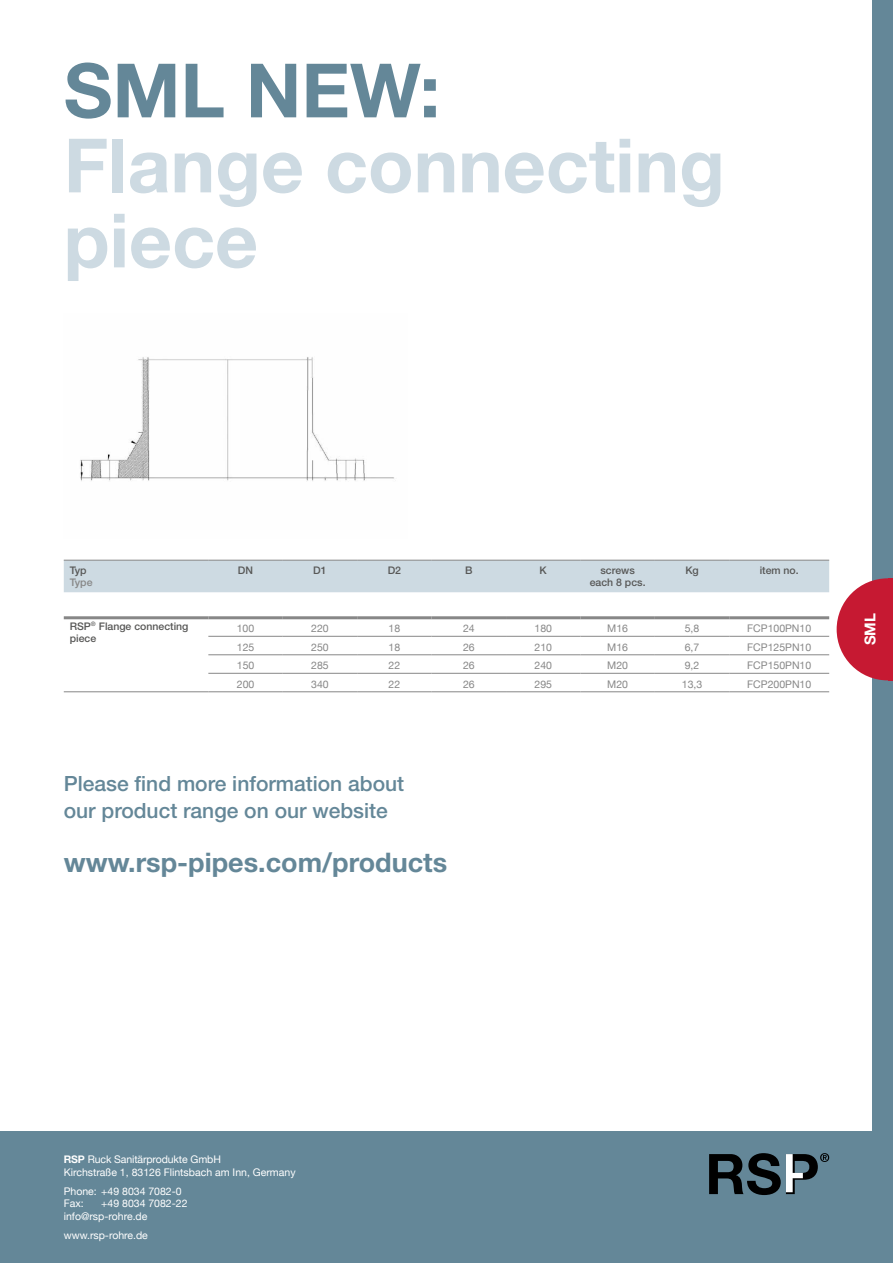
<style>
.page{position:relative;width:893px;height:1263px;background:#fff}
.page>*{position:absolute;margin:0;border:0;box-sizing:border-box;transform-origin:0 0}
.t1{font:700 75px/75px "Helvetica Neue LT Pro";color:#cddae2}
.t2{font:700 75px "Helvetica Neue LT Pro";color:#648798}
.t3{font:700 27px "Helvetica Neue LT Pro";color:#648798}
.t4{font:500 21px/27px "Helvetica Neue LT Pro";color:#648798}
.t5{font:700 15px "Helvetica Neue LT Pro";color:#fff}
.t6{font:10.5px/12.6px "Helvetica Neue";color:#fff}
.t7{font:10.5px "Helvetica Neue";color:#878787}
.t8{font:500 10.5px/12.6px "Helvetica Neue LT Pro";color:#575756;text-align:center}
.t9{font:500 10.5px "Helvetica Neue LT Pro";color:#878787}
.s1{font-family:"Helvetica Neue LT Pro";font-weight:700}
</style>
<div class="page">
<div style="left:0;top:1132px;width:893px;height:131px;background:#648798"></div>
<img style="left:80px;top:357px;width:314px;height:124px">
<svg style="left:709px;top:1153px;width:120px;height:42px"></svg>
<div style="left:64px;top:561px;width:765px;height:31px;background:#cddae2"></div>
<hr style="left:64px;top:560px;width:144px;height:1px;background:#878787">
<hr style="left:208px;top:560px;width:75px;height:1px;background:#878787">
<hr style="left:283px;top:560px;width:74px;height:1px;background:#878787">
<hr style="left:357px;top:560px;width:75px;height:1px;background:#878787">
<hr style="left:432px;top:560px;width:74px;height:1px;background:#878787">
<hr style="left:506px;top:560px;width:74px;height:1px;background:#878787">
<hr style="left:580px;top:560px;width:75px;height:1px;background:#878787">
<hr style="left:655px;top:560px;width:74px;height:1px;background:#878787">
<hr style="left:729px;top:560px;width:100px;height:1px;background:#878787">
<hr style="left:208px;top:636px;width:75px;height:1px;background:#878787">
<hr style="left:283px;top:636px;width:74px;height:1px;background:#878787">
<hr style="left:357px;top:636px;width:75px;height:1px;background:#878787">
<hr style="left:432px;top:636px;width:74px;height:1px;background:#878787">
<hr style="left:506px;top:636px;width:74px;height:1px;background:#878787">
<hr style="left:580px;top:636px;width:75px;height:1px;background:#878787">
<hr style="left:655px;top:636px;width:74px;height:1px;background:#878787">
<hr style="left:729px;top:636px;width:100px;height:1px;background:#878787">
<hr style="left:208px;top:654px;width:75px;height:1px;background:#878787">
<hr style="left:283px;top:654px;width:74px;height:1px;background:#878787">
<hr style="left:357px;top:654px;width:75px;height:1px;background:#878787">
<hr style="left:432px;top:654px;width:74px;height:1px;background:#878787">
<hr style="left:506px;top:654px;width:74px;height:1px;background:#878787">
<hr style="left:580px;top:654px;width:75px;height:1px;background:#878787">
<hr style="left:655px;top:654px;width:74px;height:1px;background:#878787">
<hr style="left:729px;top:654px;width:100px;height:1px;background:#878787">
<hr style="left:208px;top:673px;width:75px;height:1px;background:#878787">
<hr style="left:283px;top:673px;width:74px;height:1px;background:#878787">
<hr style="left:357px;top:673px;width:75px;height:1px;background:#878787">
<hr style="left:432px;top:673px;width:74px;height:1px;background:#878787">
<hr style="left:506px;top:673px;width:74px;height:1px;background:#878787">
<hr style="left:580px;top:673px;width:75px;height:1px;background:#878787">
<hr style="left:655px;top:673px;width:74px;height:1px;background:#878787">
<hr style="left:729px;top:673px;width:100px;height:1px;background:#878787">
<hr style="left:64px;top:691px;width:144px;height:1px;background:#878787">
<hr style="left:208px;top:691px;width:75px;height:1px;background:#878787">
<hr style="left:283px;top:691px;width:74px;height:1px;background:#878787">
<hr style="left:357px;top:691px;width:75px;height:1px;background:#878787">
<hr style="left:432px;top:691px;width:74px;height:1px;background:#878787">
<hr style="left:506px;top:691px;width:74px;height:1px;background:#878787">
<hr style="left:580px;top:691px;width:75px;height:1px;background:#878787">
<hr style="left:655px;top:691px;width:74px;height:1px;background:#878787">
<hr style="left:729px;top:691px;width:100px;height:1px;background:#878787">
<hr style="left:64px;top:616px;width:144px;height:3px;background:#878787">
<hr style="left:208px;top:616px;width:75px;height:3px;background:#878787">
<hr style="left:283px;top:616px;width:74px;height:3px;background:#878787">
<hr style="left:357px;top:616px;width:75px;height:3px;background:#878787">
<hr style="left:432px;top:616px;width:74px;height:3px;background:#878787">
<hr style="left:506px;top:616px;width:74px;height:3px;background:#878787">
<hr style="left:580px;top:616px;width:75px;height:3px;background:#878787">
<hr style="left:655px;top:616px;width:74px;height:3px;background:#878787">
<hr style="left:729px;top:616px;width:100px;height:3px;background:#878787">
<div style="left:872px;top:0;width:21px;height:1263px;background:#648798"></div>
<svg style="left:837px;top:578px;width:51px;height:102px"></svg>
<div style="left:888px;top:578px;width:5px;height:102px;background:#c61932"></div>
<h1 class="t2" style="left:64px;top:44px;width:378px">SML NEW:</h1>
<h1 class="t1" style="left:64px;top:126px;width:663px">Flange connecting piece</h1>
<p class="t8" style="left:70px;top:563px;width:18px">Typ</p>
<p class="t9" style="left:70px;top:576px;width:24px">Type</p>
<p class="t8" style="left:238px;top:563px;width:17px">DN</p>
<p class="t8" style="left:313px;top:563px;width:15px">D1</p>
<p class="t8" style="left:388px;top:563px;width:15px">D2</p>
<p class="t8" style="left:465px;top:563px;width:9px">B</p>
<p class="t8" style="left:540px;top:563px;width:9px">K</p>
<p class="t8" style="left:590px;top:563px;width:57px">screws each 8 pcs.</p>
<p class="t8" style="left:685px;top:563px;width:15px">Kg</p>
<p class="t8" style="left:760px;top:563px;width:41px">item no.</p>
<p class="t8" style="left:70px;top:619px;width:120px;text-align:left">RSP<sup>®</sup> Flange connecting piece</p>
<p class="t7" style="left:237px;top:621px;width:19px">100</p>
<p class="t7" style="left:311px;top:621px;width:19px">220</p>
<p class="t7" style="left:389px;top:621px;width:13px">18</p>
<p class="t7" style="left:463px;top:621px;width:13px">24</p>
<p class="t7" style="left:534px;top:621px;width:19px">180</p>
<p class="t7" style="left:607px;top:621px;width:22px">M16</p>
<p class="t7" style="left:685px;top:621px;width:16px">5,8</p>
<p class="t7" style="left:747px;top:621px;width:65px">FCP100PN10</p>
<p class="t7" style="left:237px;top:639px;width:19px">125</p>
<p class="t7" style="left:311px;top:639px;width:19px">250</p>
<p class="t7" style="left:389px;top:639px;width:13px">18</p>
<p class="t7" style="left:463px;top:639px;width:13px">26</p>
<p class="t7" style="left:534px;top:639px;width:19px">210</p>
<p class="t7" style="left:607px;top:639px;width:22px">M16</p>
<p class="t7" style="left:685px;top:639px;width:16px">6,7</p>
<p class="t7" style="left:747px;top:639px;width:65px">FCP125PN10</p>
<p class="t7" style="left:237px;top:658px;width:19px">150</p>
<p class="t7" style="left:311px;top:658px;width:19px">285</p>
<p class="t7" style="left:389px;top:658px;width:13px">22</p>
<p class="t7" style="left:463px;top:658px;width:13px">26</p>
<p class="t7" style="left:534px;top:658px;width:19px">240</p>
<p class="t7" style="left:607px;top:658px;width:22px">M20</p>
<p class="t7" style="left:685px;top:658px;width:16px">9,2</p>
<p class="t7" style="left:747px;top:658px;width:65px">FCP150PN10</p>
<p class="t7" style="left:237px;top:676px;width:19px">200</p>
<p class="t7" style="left:311px;top:676px;width:19px">340</p>
<p class="t7" style="left:389px;top:676px;width:13px">22</p>
<p class="t7" style="left:463px;top:676px;width:13px">26</p>
<p class="t7" style="left:534px;top:676px;width:19px">295</p>
<p class="t7" style="left:607px;top:676px;width:22px">M20</p>
<p class="t7" style="left:682px;top:676px;width:22px">13,3</p>
<p class="t7" style="left:747px;top:676px;width:65px">FCP200PN10</p>
<h3 class="t4" style="left:64px;top:769px;width:342px">Please find more information about our product range on our website</h3>
<h2 class="t3" style="left:64px;top:845px;width:385px">www.rsp-pipes.com/products</h2>
<h3 class="t5" style="left:861px;top:645px;width:33px;rotate:-90deg">SML</h3>
<p class="t6" style="left:64px;top:1154px;width:233px"><span class="s1">RSP</span> Ruck Sanitärprodukte GmbH<br>Kirchstraße 1, 83126 Flintsbach am Inn, Germany</p>
<p class="t6" style="left:64px;top:1185px;width:119px">Phone: +49 8034 7082-0<br>Fax:</p>
<p class="t6" style="left:64px;top:1198px;width:125px;text-indent:37px">+49 8034 7082-22 info@rsp-rohre.de</p>
<p class="t6" style="left:64px;top:1229px;width:86px">www.rsp-rohre.de</p>
</div>
